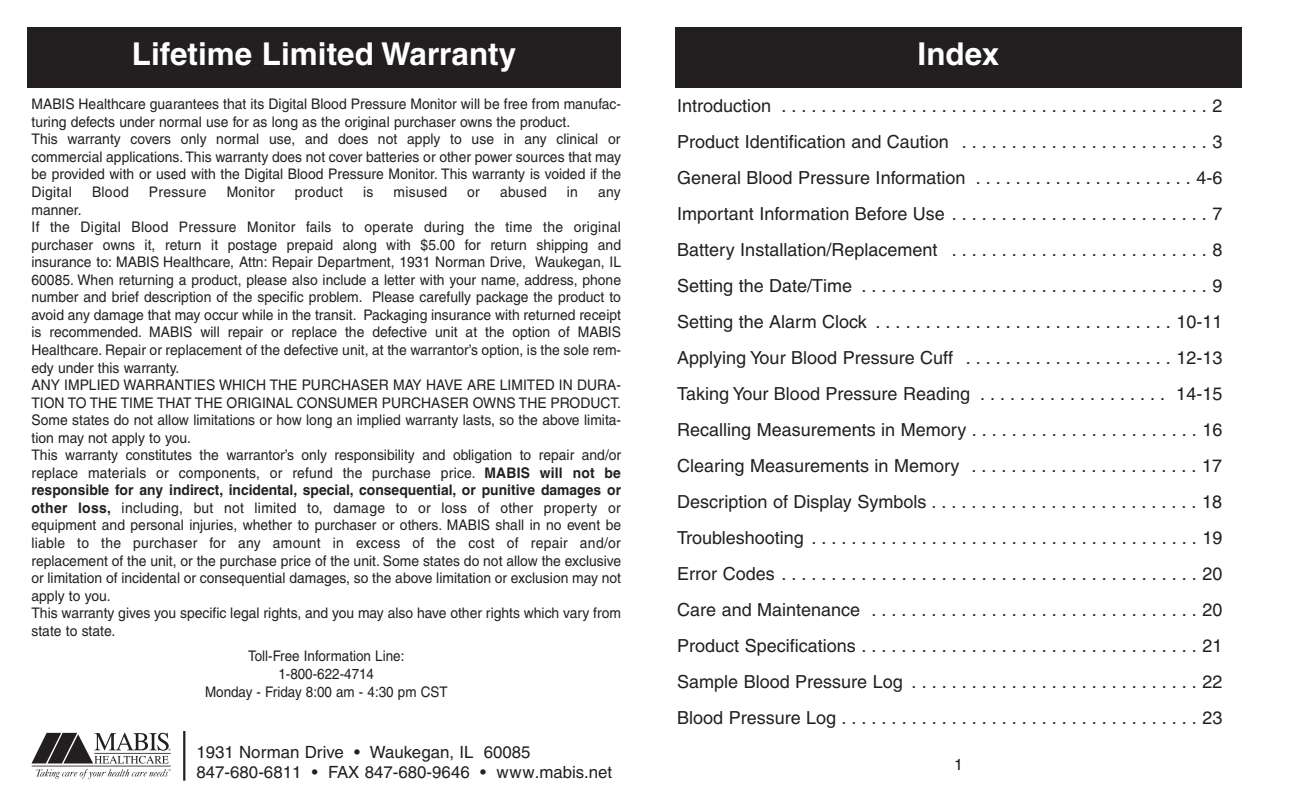
<style>
.page{position:relative;width:1296px;height:810px;background:#fff}
.page>*{position:absolute;margin:0;border:0;box-sizing:border-box;transform-origin:0 0}
.t1{font:700 31.5px "Helvetica";color:#fff}
.t2{font:18px/36px "Helvetica";color:#231f20;text-align:justify}
.t3{font:16.88px/20.2px "Helvetica";color:#231f20}
.t4{font:15.75px "Helvetica";color:#231f20}
.t5{font:14.62px/17.6px "Helvetica";color:#231f20;scale:.95 1}
.t6{font:14.62px/18px "Helvetica";color:#231f20;text-align:center;scale:.92 1}
.t7{font:14.62px "Helvetica";letter-spacing:.02em;color:#231f20;scale:.95 1}
.s1{font-weight:700}
</style>
<div class="page">
<div style="left:675px;top:27px;width:567px;height:61px;background:#231f20"></div>
<div style="left:27px;top:27px;width:594px;height:61px;background:#231f20"></div>
<svg style="left:32px;top:733px;width:139px;height:46px"></svg>
<hr style="left:183px;top:731px;width:2px;height:50px;background:#231f20">
<h1 class="t1" style="left:132px;top:42px;width:386px">Lifetime Limited Warranty</h1>
<p class="t5" style="left:32px;top:97px;width:622px">MABIS Healthcare guarantees that its Digital Blood Pressure Monitor will be free from manufac&shy;turing defects under normal use for as long as the original purchaser owns the product.<br>This warranty covers only normal use, and does not apply to use in any clinical or commercial applications. This warranty does not cover batteries or other power sources that may be provided with or used with the Digital Blood Pressure Monitor. This warranty is voided if the Digital</p>
<p class="t5" style="left:92px;top:184px;width:40px">Blood</p>
<p class="t7" style="left:149px;top:187px;width:62px">Pressure</p>
<p class="t7" style="left:227px;top:187px;width:52px">Monitor</p>
<p class="t7" style="left:295px;top:187px;width:52px">product</p>
<p class="t5" style="left:363px;top:184px;width:12px">is</p>
<p class="t7" style="left:394px;top:187px;width:58px">misused</p>
<p class="t5" style="left:467px;top:184px;width:15px">or</p>
<p class="t5" style="left:500px;top:184px;width:51px">abused</p>
<p class="t5" style="left:567px;top:184px;width:13px">in</p>
<p class="t5" style="left:598px;top:184px;width:25px">any</p>
<p class="t5" style="left:31px;top:202px;width:622px">manner.<br>If the Digital Blood Pressure Monitor fails to operate during the time the original purchaser owns it, return it postage prepaid along with $5.00 for return shipping and insurance to: MABIS Healthcare, Attn: Repair Department, 1931 Norman Drive, Waukegan, IL 60085. When returning a product, please also include a letter with your name, address, phone number and brief description of the specific problem. Please carefully package the product to avoid any damage that may occur while in the transit. Packaging insurance with returned receipt is recommended. MABIS will repair or replace the defective unit at the option of MABIS Healthcare. Repair or replacement of the defective unit, at the warrantor’s option, is the sole rem&shy;edy under this warranty.<br>ANY IMPLIED WARRANTIES WHICH THE PURCHASER MAY HAVE ARE LIMITED IN DURA-TION TO THE TIME THAT THE ORIGINAL CONSUMER PURCHASER OWNS THE PRODUCT.<br>Some states do not allow limitations or how long an implied warranty lasts, so the above limita&shy;tion may not apply to you.<br>This warranty constitutes the warrantor’s only responsibility and obligation to repair and/or replace materials or components, or refund the purchase price. <span class="s1">MABIS will not be responsible for any indirect, incidental, special, consequential, or punitive damages or other loss,</span> including, but not limited to, damage to or loss of other property or equipment and personal injuries, whether to purchaser or others. MABIS shall in no event be liable to the purchaser for any amount in excess of the cost of repair and/or replacement of the unit, or the purchase price of the unit. Some states do not allow the exclusive or limitation of incidental or consequential damages, so the above limitation or exclusion may not apply to you.<br>This warranty gives you specific legal rights, and you may also have other rights which vary from state to state.</p>
<p class="t6" style="left:205px;top:648px;width:265px">Toll-Free Information Line:<br>1-800-622-4714<br>Monday - Friday 8:00 am - 4:30 pm CST</p>
<p class="t3" style="left:196px;top:744px;width:417px">1931 Norman Drive • Waukegan, IL 60085<br>847-680-6811 • FAX 847-680-9646 • www.mabis.net</p>
<h1 class="t1" style="left:918px;top:42px;width:83px">Index</h1>
<p class="t2" style="left:677px;top:90px;width:547px">Introduction . . . . . . . . . . . . . . . . . . . . . . . . . . . . . . . . . . . . . . . . . . . 2<br>Product Identification and Caution . . . . . . . . . . . . . . . . . . . . . . . . . 3<br>General Blood Pressure Information . . . . . . . . . . . . . . . . . . . . . . 4-6<br>Important Information Before Use . . . . . . . . . . . . . . . . . . . . . . . . . . 7<br>Battery Installation/Replacement . . . . . . . . . . . . . . . . . . . . . . . . . . 8<br>Setting the Date/Time . . . . . . . . . . . . . . . . . . . . . . . . . . . . . . . . . . . 9<br>Setting the Alarm Clock . . . . . . . . . . . . . . . . . . . . . . . . . . . . . . 10-11<br>Applying Your Blood Pressure Cuff . . . . . . . . . . . . . . . . . . . . . 12-13<br>Taking Your Blood Pressure Reading . . . . . . . . . . . . . . . . . . . 14-15<br>Recalling Measurements in Memory . . . . . . . . . . . . . . . . . . . . . . . 16<br>Clearing Measurements in Memory . . . . . . . . . . . . . . . . . . . . . . . 17<br>Description of Display Symbols . . . . . . . . . . . . . . . . . . . . . . . . . . . 18<br>Troubleshooting . . . . . . . . . . . . . . . . . . . . . . . . . . . . . . . . . . . . . . . 19<br>Error Codes . . . . . . . . . . . . . . . . . . . . . . . . . . . . . . . . . . . . . . . . . . 20<br>Care and Maintenance . . . . . . . . . . . . . . . . . . . . . . . . . . . . . . . . . 20<br>Product Specifications . . . . . . . . . . . . . . . . . . . . . . . . . . . . . . . . . . 21<br>Sample Blood Pressure Log . . . . . . . . . . . . . . . . . . . . . . . . . . . . . 22<br>Blood Pressure Log . . . . . . . . . . . . . . . . . . . . . . . . . . . . . . . . . . . . 23</p>
<p class="t4" style="left:954px;top:759px;width:10px">1</p>
</div>
